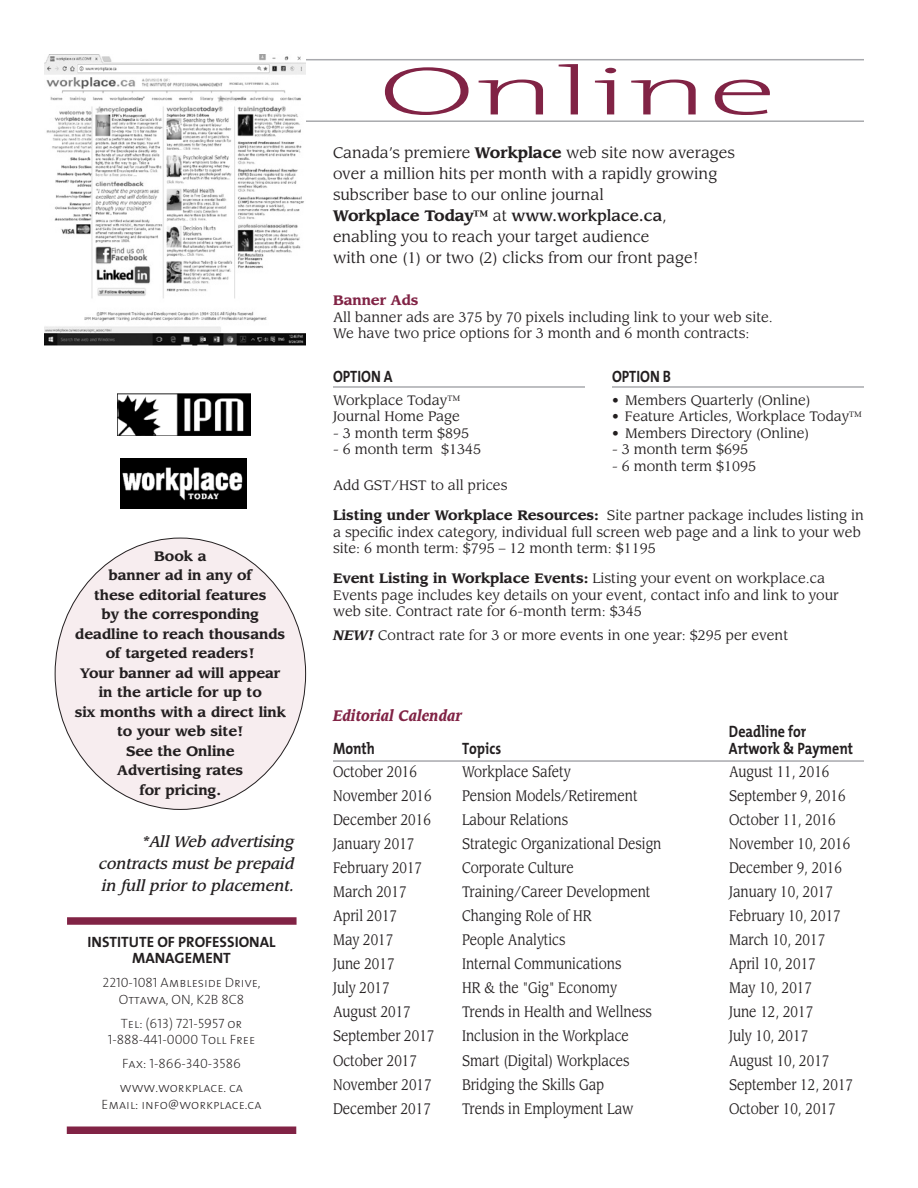
<style>
.page{position:relative;width:918px;height:1188px;background:#fff}
.page>*{position:absolute;margin:0;border:0;box-sizing:border-box;transform-origin:0 0}
.t1{font:200 69px "The Mix";letter-spacing:-.01em;color:#812345;scale:2 1}
.t2{font:700 16.5px "The Mix";color:#231f20;scale:.85 1}
.t3{font:16.5px "The Mix Bold Caps";color:#231f20;scale:.85 1}
.t4{font:15px "Leawood Std";color:#231f20;scale:.85 1}
.t5{font:15px/21px "Leawood Std";color:#231f20}
.t6{font:italic 500 15px/21.6px "Leawood Std";color:#231f20;text-align:justify}
.t7{font:15px/16.5px "The Mix Bold Caps";color:#231f20;text-align:center}
.t8{font:italic 900 15px "Leawood Std";color:#812345;scale:.85 1}
.t9{font:13.5px/16.5px "Leawood Std";color:#231f20}
.t10{font:700 13.5px/19.5px "Leawood Std";color:#231f20;text-align:center}
.t11{font:13.5px/16.5px "The Mix Extra Light Caps";color:#231f20;text-align:center}
.t12{font:700 13.5px "Leawood Std";color:#812345}
.s1{font-weight:700}
.s2{font-weight:500}
.s3{font-family:"The Mix";font-weight:700}
.s4{font-weight:700;font-style:italic}
</style>
<div class="page">
<div style="left:55px;top:538px;width:251px;height:271px;background:#f7edef;border-radius:50%"></div>
<hr style="left:306px;top:59px;width:558px;height:1px;background:#a8a9ad">
<hr style="left:306px;top:120px;width:558px;height:2px;background:#a8a9ad">
<hr style="left:333px;top:386px;width:252px;height:2px;background:#a8a9ad">
<hr style="left:612px;top:386px;width:252px;height:2px;background:#a8a9ad">
<div style="left:67px;top:1126px;width:229px;height:8px;background:#812345"></div>
<div style="left:67px;top:917px;width:230px;height:8px;background:#812345"></div>
<img style="left:117px;top:393px;width:133px;height:43px">
<img style="left:120px;top:458px;width:126px;height:51px">
<hr style="left:333px;top:760px;width:531px;height:2px;background:#a8a9ad">
<img style="left:44px;top:54px;width:262px;height:291px">
<p class="t10" style="left:75px;top:547px;width:213px">Book a<br>banner ad in any of<br>these editorial features<br>by the corresponding deadline to reach thousands of targeted readers!<br>Your banner ad will appear in the article for up to<br>six months with a direct link to your web site!<br>See the Online<br>Advertising rates<br>for pricing.</p>
<p class="t6" style="left:99px;top:831px;width:197px;text-indent:43px">*All Web advertising contracts must be prepaid in full prior to placement.</p>
<p class="t7" style="left:87px;top:933px;width:190px">INSTITUTE OF PROFESSIONAL<br>MANAGEMENT</p>
<p class="t11" style="left:103px;top:974px;width:159px">2210-1081 Ambleside Drive,<br>Ottawa, ON, K2B 8C8</p>
<p class="t11" style="left:108px;top:1015px;width:149px">Tel: (613) 721-5957 or<br>1-888-441-0000 Toll Free</p>
<p class="t11" style="left:120px;top:1051px;width:125px;line-height:24px;text-align:left">Fax: 1-866-340-3586 www.workplace. ca</p>
<p class="t11" style="left:102px;top:1096px;width:162px">Email: info@workplace.ca</p>
<h1 class="t1" style="left:378px;top:34px;width:201px">Online</h1>
<p class="t5" style="left:333px;top:142px;width:403px">Canada’s premiere <span class="s1">Workplace</span> web site now averages over a million hits per month with a rapidly growing subscriber base to our online journal<br><span class="s1">Workplace Today™</span> at <span class="s2">www.workplace.ca</span>,<br>enabling you to reach your target audience<br>with one (1) or two (2) clicks from our front page!</p>
<p class="t12" style="left:333px;top:292px;width:87px">Banner Ads</p>
<p class="t9" style="left:333px;top:309px;width:441px">All banner ads are 375 by 70 pixels including link to your web site.<br>We have two price options for 3 month and 6 month contracts:</p>
<p class="t3" style="left:333px;top:362px;width:72px">OPTION <span class="s3">A</span></p>
<p class="t9" style="left:333px;top:392px;width:129px">Workplace Today™<br>Journal Home Page</p>
<p class="t9" style="left:333px;top:425px;width:138px">- 3 month term $895</p>
<p class="t9" style="left:333px;top:442px;width:150px">- 6 month term $1345</p>
<p class="t3" style="left:612px;top:362px;width:71px">OPTION <span class="s3">B</span></p>
<p class="t9" style="left:612px;top:392px;width:200px">• Members Quarterly (Online)</p>
<p class="t9" style="left:612px;top:409px;width:252px">• Feature Articles, Workplace Today™</p>
<p class="t9" style="left:612px;top:425px;width:199px">• Members Directory (Online)</p>
<p class="t9" style="left:612px;top:442px;width:138px">- 3 month term $695</p>
<p class="t9" style="left:612px;top:458px;width:146px">- 6 month term $1095</p>
<p class="t9" style="left:333px;top:478px;width:176px">Add GST/HST to all prices</p>
<p class="t9" style="left:333px;top:508px;width:532px"><span class="s1">Listing under Workplace Resources:</span> Site partner package includes listing in a specific index category, individual full screen web page and a link to your web site: 6 month term: $795 – 12 month term: $1195</p>
<p class="t9" style="left:333px;top:571px;width:507px"><span class="s1">Event Listing in Workplace Events:</span> Listing your event on workplace.ca<br>Events page includes key details on your event, contact info and link to your web site. Contract rate for 6-month term: $345</p>
<p class="t9" style="left:333px;top:627px;width:457px"><span class="s4">NEW!</span> Contract rate for 3 or more events in one year: $295 per event</p>
<p class="t8" style="left:333px;top:706px;width:153px">Editorial Calendar</p>
<p class="t2" style="left:729px;top:718px;width:93px">Deadline for</p>
<p class="t2" style="left:333px;top:734px;width:51px">Month</p>
<p class="t2" style="left:462px;top:734px;width:48px">Topics</p>
<p class="t2" style="left:729px;top:734px;width:148px">Artwork &amp; Payment</p>
<p class="t4" style="left:333px;top:763px;width:100px">October 2016</p>
<p class="t4" style="left:462px;top:763px;width:129px">Workplace Safety</p>
<p class="t4" style="left:729px;top:763px;width:120px">August 11, 2016</p>
<p class="t4" style="left:333px;top:787px;width:118px">November 2016</p>
<p class="t4" style="left:462px;top:787px;width:208px">Pension Models/Retirement</p>
<p class="t4" style="left:729px;top:787px;width:139px">September 9, 2016</p>
<p class="t4" style="left:333px;top:811px;width:117px">December 2016</p>
<p class="t4" style="left:462px;top:811px;width:127px">Labour Relations</p>
<p class="t4" style="left:729px;top:811px;width:127px">October 11, 2016</p>
<p class="t4" style="left:333px;top:835px;width:97px">January 2017</p>
<p class="t4" style="left:462px;top:835px;width:236px">Strategic Organizational Design</p>
<p class="t4" style="left:729px;top:835px;width:144px">November 10, 2016</p>
<p class="t4" style="left:333px;top:859px;width:106px">February 2017</p>
<p class="t4" style="left:462px;top:859px;width:133px">Corporate Culture</p>
<p class="t4" style="left:729px;top:859px;width:135px">December 9, 2016</p>
<p class="t4" style="left:333px;top:883px;width:88px">March 2017</p>
<p class="t4" style="left:462px;top:883px;width:223px">Training/Career Development</p>
<p class="t4" style="left:729px;top:883px;width:124px">January 10, 2017</p>
<p class="t4" style="left:333px;top:907px;width:77px">April 2017</p>
<p class="t4" style="left:462px;top:907px;width:154px">Changing Role of HR</p>
<p class="t4" style="left:729px;top:907px;width:133px">February 10, 2017</p>
<p class="t4" style="left:333px;top:931px;width:73px">May 2017</p>
<p class="t4" style="left:462px;top:931px;width:123px">People Analytics</p>
<p class="t4" style="left:729px;top:931px;width:115px">March 10, 2017</p>
<p class="t4" style="left:333px;top:955px;width:74px">June 2017</p>
<p class="t4" style="left:462px;top:955px;width:189px">Internal Communications</p>
<p class="t4" style="left:729px;top:955px;width:104px">April 10, 2017</p>
<p class="t4" style="left:333px;top:979px;width:68px">July 2017</p>
<p class="t4" style="left:462px;top:979px;width:184px">HR &amp; the "Gig" Economy</p>
<p class="t4" style="left:729px;top:979px;width:99px">May 10, 2017</p>
<p class="t4" style="left:333px;top:1003px;width:93px">August 2017</p>
<p class="t4" style="left:462px;top:1003px;width:225px">Trends in Health and Wellness</p>
<p class="t4" style="left:729px;top:1003px;width:101px">June 12, 2017</p>
<p class="t4" style="left:333px;top:1027px;width:121px">September 2017</p>
<p class="t4" style="left:462px;top:1027px;width:198px">Inclusion in the Workplace</p>
<p class="t4" style="left:729px;top:1027px;width:95px">July 10, 2017</p>
<p class="t4" style="left:333px;top:1051px;width:100px">October 2017</p>
<p class="t4" style="left:462px;top:1051px;width:199px">Smart (Digital) Workplaces</p>
<p class="t4" style="left:729px;top:1051px;width:120px">August 10, 2017</p>
<p class="t4" style="left:333px;top:1075px;width:118px">November 2017</p>
<p class="t4" style="left:462px;top:1075px;width:169px">Bridging the Skills Gap</p>
<p class="t4" style="left:729px;top:1075px;width:148px">September 12, 2017</p>
<p class="t4" style="left:333px;top:1099px;width:117px">December 2017</p>
<p class="t4" style="left:462px;top:1099px;width:203px">Trends in Employment Law</p>
<p class="t4" style="left:729px;top:1099px;width:127px">October 10, 2017</p>
</div>
